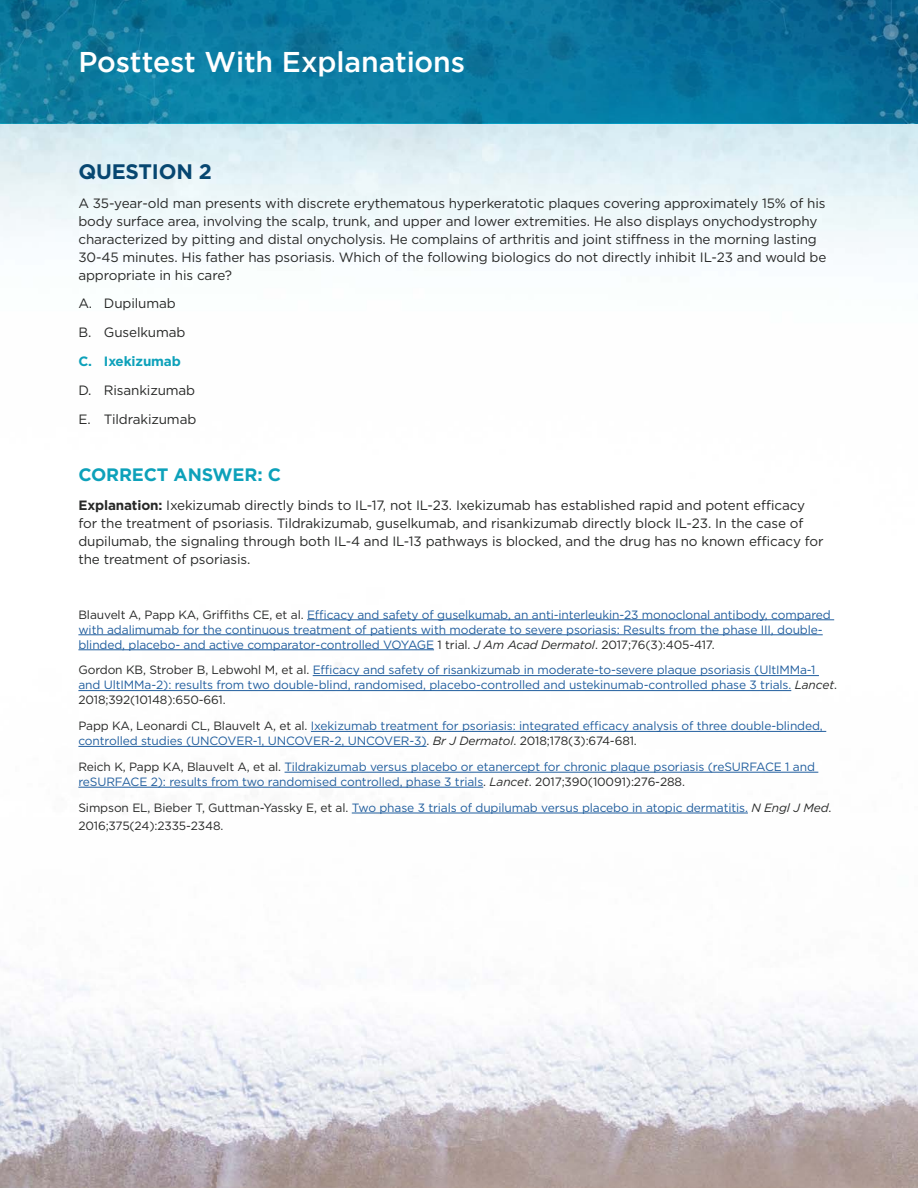
<style>
.page{position:relative;width:918px;height:1188px;background:#fff}
.page>*{position:absolute;margin:0;border:0;box-sizing:border-box;transform-origin:0 0}
.t1{font:500 28.5px "Gotham";letter-spacing:-.005em;color:#fff}
.t2{font:700 21px "Gotham";letter-spacing:-.01em;color:#074771}
.t3{font:700 18px "Gotham";letter-spacing:-.01em;color:#0da1ba}
.t4{font:13.5px/18px "Gotham";letter-spacing:-.01em;color:#272827}
.t5{font:700 13.5px "Gotham";letter-spacing:-.01em;color:#0da1ba}
.t6{font:12px/15px "Gotham";letter-spacing:-.01em;color:#215e9e}
.t7{font:12px/18px "Gotham";letter-spacing:-.01em;color:#272827}
.s1{font-weight:700}
.s2{color:#272827}
.s3{font-style:italic;color:#272827}
.s4{color:#215e9e}
.s5{font-style:italic}
</style>
<div class="page">
<img style="left:0;top:123px;width:918px;height:1065px">
<hr style="left:307px;top:619px;width:527px;height:1px;background:#215e9e">
<hr style="left:78px;top:634px;width:745px;height:1px;background:#215e9e">
<hr style="left:78px;top:649px;width:356px;height:1px;background:#215e9e">
<hr style="left:313px;top:675px;width:506px;height:1px;background:#215e9e">
<hr style="left:78px;top:690px;width:713px;height:1px;background:#215e9e">
<hr style="left:311px;top:731px;width:515px;height:1px;background:#215e9e">
<hr style="left:78px;top:746px;width:349px;height:1px;background:#215e9e">
<hr style="left:285px;top:772px;width:533px;height:1px;background:#215e9e">
<hr style="left:78px;top:787px;width:405px;height:1px;background:#215e9e">
<hr style="left:352px;top:813px;width:396px;height:1px;background:#215e9e">
<svg style="left:0;top:0;width:918px;height:123px;background:#0a779f"></svg>
<h1 class="t1" style="left:78px;top:43px;width:388px">Posttest With Explanations</h1>
<h2 class="t2" style="left:78px;top:157px;width:135px">QUESTION 2</h2>
<p class="t4" style="left:78px;top:194px;width:749px">A 35-year-old man presents with discrete erythematous hyperkeratotic plaques covering approximately 15% of his body surface area, involving the scalp, trunk, and upper and lower extremities. He also displays onychodystrophy characterized by pitting and distal onycholysis. He complains of arthritis and joint stiffness in the morning lasting 30-45 minutes. His father has psoriasis. Which of the following biologics do not directly inhibit IL-23 and would be appropriate in his care?</p>
<p class="t4" style="left:78px;top:289px;width:108px;line-height:28.8px">A. Dupilumab<br>B. Guselkumab</p>
<p class="t5" style="left:78px;top:352px;width:104px">C. Ixekizumab</p>
<p class="t4" style="left:78px;top:375px;width:119px;line-height:28.8px">D. Risankizumab<br>E. Tildrakizumab</p>
<h3 class="t3" style="left:78px;top:463px;width:204px">CORRECT ANSWER: C</h3>
<p class="t4" style="left:78px;top:496px;width:747px"><span class="s1">Explanation:</span> Ixekizumab directly binds to IL-17, not IL-23. Ixekizumab has established rapid and potent efficacy for the treatment of psoriasis. Tildrakizumab, guselkumab, and risankizumab directly block IL-23. In the case of dupilumab, the signaling through both IL-4 and IL-13 pathways is blocked, and the drug has no known efficacy for the treatment of psoriasis.</p>
<p class="t6" style="left:78px;top:607px;width:754px"><span class="s2">Blauvelt A, Papp KA, Griffiths CE, et al.</span> Efficacy and safety of guselkumab, an anti-interleukin-23 monoclonal antibody, compared with adalimumab for the continuous treatment of patients with moderate to severe psoriasis: Results from the phase III, double&shy;blinded, placebo- and active comparator-controlled VOYAGE <span class="s2">1 trial.</span> <span class="s3">J Am Acad Dermatol</span><span class="s2">. 2017;76(3):405-417.</span></p>
<p class="t6" style="left:78px;top:662px;width:760px"><span class="s2">Gordon KB, Strober B, Lebwohl M, et al.</span> Efficacy and safety of risankizumab in moderate-to-severe plaque psoriasis (UltIMMa-1 and UltIMMa-2): results from two double-blind, randomised, placebo-controlled and ustekinumab-controlled phase 3 trials. <span class="s3">Lancet</span><span class="s2">.<br>2018;392(10148):650-661.</span></p>
<p class="t6" style="left:78px;top:718px;width:746px"><span class="s2">Papp KA, Leonardi CL, Blauvelt A, et al.</span> Ixekizumab treatment for psoriasis: integrated efficacy analysis of three double-blinded, controlled studies (UNCOVER-1, UNCOVER-2, UNCOVER-3)<span class="s2">.</span> <span class="s3">Br J Dermatol</span><span class="s2">. 2018;178(3):674-681.</span></p>
<p class="t6" style="left:78px;top:759px;width:738px"><span class="s2">Reich K, Papp KA, Blauvelt A, et al.</span> Tildrakizumab versus placebo or etanercept for chronic plaque psoriasis (reSURFACE 1 and reSURFACE 2): results from two randomised controlled, phase 3 trials<span class="s2">.</span> <span class="s3">Lancet</span><span class="s2">. 2017;390(10091):276-288.</span></p>
<p class="t7" style="left:78px;top:798px;width:755px">Simpson EL, Bieber T, Guttman-Yassky E, et al. <span class="s4">Two phase 3 trials of dupilumab versus placebo in atopic dermatitis.</span> <span class="s5">N Engl J Med</span>.<br>2016;375(24):2335-2348.</p>
</div>
